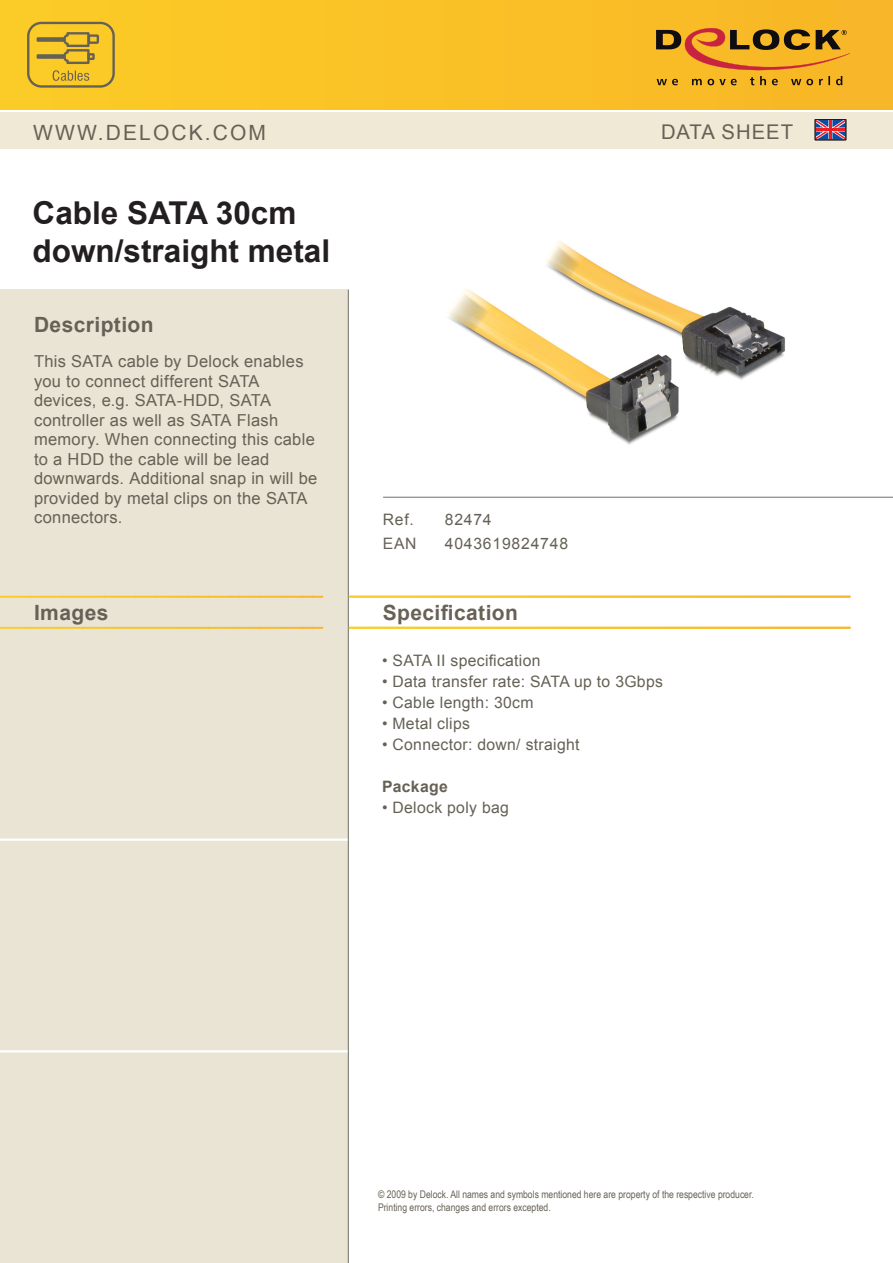
<style>
.page{position:relative;width:893px;height:1263px;background:#fff}
.page>*{position:absolute;margin:0;border:0;box-sizing:border-box;transform-origin:0 0}
.t1{font:700 31.5px "Arial";color:#231f20}
._001{font:700 21px "Arial";letter-spacing:.02em;color:#656156}
.t2{font:21px "Arial";letter-spacing:.1em;color:#656156}
._001-2{font:700 21px "Arial";letter-spacing:.02em;color:#676255}
.t3{font:20.25px "Arial";letter-spacing:.05em;color:#656156}
._001-3{font:16.5px/19.5px "Arial";letter-spacing:.015em;color:#656156}
._003-02{font:15.75px "Arial";letter-spacing:.02em;color:#656156}
._003-02-2{font:15.75px "Arial";letter-spacing:.05em;color:#656156}
._003-02-3{font:700 15.75px "Arial";letter-spacing:.02em;color:#656156}
.t4{font:10.5px "Arial Narrow";color:#676255}
</style>
<div class="page">
<div style="left:0;top:290px;width:349px;height:973px;background:#e9e4d3"></div>
<svg style="left:0;top:596px;width:10px;height:33px"></svg>
<svg style="left:10px;top:596px;width:11px;height:33px"></svg>
<svg style="left:21px;top:596px;width:10px;height:33px"></svg>
<svg style="left:31px;top:596px;width:11px;height:33px"></svg>
<svg style="left:42px;top:596px;width:10px;height:33px"></svg>
<svg style="left:52px;top:596px;width:11px;height:33px"></svg>
<svg style="left:63px;top:596px;width:10px;height:33px"></svg>
<svg style="left:73px;top:596px;width:10px;height:33px"></svg>
<svg style="left:83px;top:596px;width:11px;height:33px"></svg>
<svg style="left:94px;top:596px;width:10px;height:33px"></svg>
<svg style="left:104px;top:596px;width:11px;height:33px"></svg>
<svg style="left:115px;top:596px;width:10px;height:33px"></svg>
<svg style="left:125px;top:596px;width:11px;height:33px"></svg>
<svg style="left:136px;top:596px;width:10px;height:33px"></svg>
<svg style="left:146px;top:596px;width:10px;height:33px"></svg>
<svg style="left:156px;top:596px;width:11px;height:33px"></svg>
<svg style="left:167px;top:596px;width:10px;height:33px"></svg>
<svg style="left:177px;top:596px;width:11px;height:33px"></svg>
<svg style="left:188px;top:596px;width:10px;height:33px"></svg>
<svg style="left:198px;top:596px;width:10px;height:33px"></svg>
<svg style="left:208px;top:596px;width:11px;height:33px"></svg>
<svg style="left:219px;top:596px;width:10px;height:33px"></svg>
<svg style="left:229px;top:596px;width:11px;height:33px"></svg>
<svg style="left:240px;top:596px;width:10px;height:33px"></svg>
<svg style="left:250px;top:596px;width:11px;height:33px"></svg>
<svg style="left:261px;top:596px;width:10px;height:33px"></svg>
<svg style="left:271px;top:596px;width:10px;height:33px"></svg>
<svg style="left:281px;top:596px;width:11px;height:33px"></svg>
<svg style="left:292px;top:596px;width:10px;height:33px"></svg>
<svg style="left:302px;top:596px;width:11px;height:33px"></svg>
<svg style="left:313px;top:596px;width:10px;height:33px"></svg>
<hr style="left:323px;top:596px;width:1px;height:33px;background:#f8b52c">
<div style="left:0;top:0;width:893px;height:109px;background:#fac226"></div>
<div style="left:0;top:113px;width:893px;height:36px;background:#efe9d5"></div>
<svg style="left:817px;top:121px;width:27px;height:17px"></svg>
<hr style="left:829px;top:120px;width:3px;height:20px;background:#ee1d23">
<hr style="left:815px;top:128px;width:31px;height:3px;background:#ee1d23">
<div style="left:815px;top:119px;width:31px;height:21px;border:1px solid #231f20"></div>
<hr style="left:383px;top:497px;width:510px;height:1px;background:#70726e">
<hr style="left:0;top:838px;width:349px;height:3px;background:#fff">
<hr style="left:0;top:1050px;width:349px;height:2px;background:#fff">
<hr style="left:348px;top:290px;width:1px;height:973px;background:#70726e">
<svg style="left:27px;top:22px;width:88px;height:66px"></svg>
<svg style="left:656px;top:28px;width:195px;height:57px"></svg>
<svg style="left:349px;top:596px;width:501px;height:33px"></svg>
<img style="left:448px;top:241px;width:337px;height:204px">
<p class="t2" style="left:33px;top:118px;width:234px">WWW.DELOCK.COM</p>
<p class="t3" style="left:661px;top:119px;width:134px">DATA SHEET</p>
<p class="t1" style="left:33px;top:192px;width:265px">Cable SATA 30cm</p>
<p class="t1" style="left:33px;top:230px;width:299px">down/straight metal</p>
<p class="_001" style="left:34px;top:311px;width:121px">Description</p>
<p class="_001-3" style="left:34px;top:352px;width:285px">This SATA cable by Delock enables you to connect different SATA devices, e.g. SATA-HDD, SATA controller as well as SATA Flash memory. When connecting this cable to a HDD the cable will be lead downwards. Additional snap in will be provided by metal clips on the SATA connectors.</p>
<p class="_001" style="left:34px;top:599px;width:76px">Images</p>
<p class="_003-02" style="left:383px;top:509px;width:33px">Ref.</p>
<p class="_003-02" style="left:383px;top:533px;width:35px">EAN</p>
<p class="_003-02" style="left:445px;top:509px;width:48px">82474</p>
<p class="_003-02-2" style="left:445px;top:533px;width:125px">4043619824748</p>
<p class="_001-2" style="left:383px;top:599px;width:137px">Specification</p>
<p class="_003-02" style="left:382px;top:650px;width:160px">• SATA II specification</p>
<p class="_003-02" style="left:382px;top:671px;width:282px">• Data transfer rate: SATA up to 3Gbps</p>
<p class="_003-02" style="left:382px;top:692px;width:153px">• Cable length: 30cm</p>
<p class="_003-02" style="left:382px;top:713px;width:90px">• Metal clips</p>
<p class="_003-02" style="left:382px;top:734px;width:199px">• Connector: down/ straight</p>
<p class="_003-02-3" style="left:382px;top:776px;width:67px">Package</p>
<p class="_003-02" style="left:382px;top:797px;width:128px">• Delock poly bag</p>
<p class="t4" style="left:378px;top:1186px;width:377px">© 2009 by Delock. All names and symbols mentioned here are property of the respective producer.</p>
<p class="t4" style="left:378px;top:1200px;width:174px">Printing errors, changes and errors excepted.</p>
</div>
